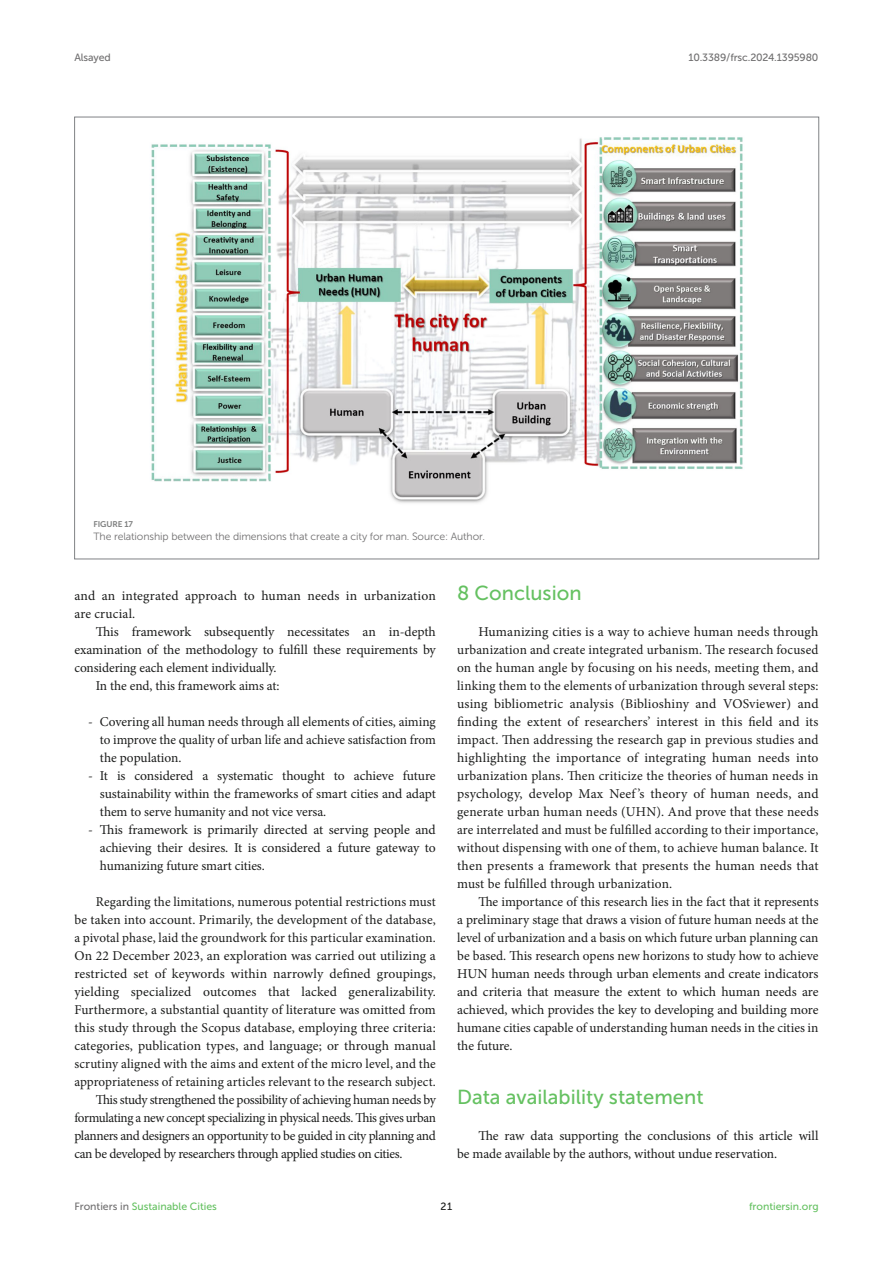
<style>
.page{position:relative;width:893px;height:1263px;background:#fff}
.page>*{position:absolute;margin:0;border:0;box-sizing:border-box;transform-origin:0 0}
.HEAD_1{font:20.25px "Museo Sans 500";color:#65c161}
.TEXT{font:13.5px/18px "Minion Pro";letter-spacing:-.005em;color:#1b1c1b;text-align:justify}
.TEXT_FLUSH{font:13.5px/18px "Minion Pro";letter-spacing:-.005em;color:#1b1c1b;text-align:justify}
.BL_MID{font:13.5px/18px "Minion Pro";letter-spacing:-.005em;color:#1b1c1b;text-align:justify}
.BL_BLW{font:13.5px/18px "Minion Pro";letter-spacing:-.005em;color:#1b1c1b;text-align:justify}
.BL_ABW{font:13.5px/18px "Minion Pro";color:#1b1c1b;text-align:justify}
.TEXT-2{font:13.5px/18px "Minion Pro";letter-spacing:.015em;color:#1b1c1b}
.FIG_LEG{font:10.5px "Museo Sans 300";letter-spacing:-.01em;color:#706f70}
.t1{font:10.5px "Museo Sans 500";color:#65c161}
.t2{font:10.5px "Museo Sans 500";letter-spacing:-.015em;color:#706f70}
.t3{font:10.5px "Museo Sans 500";color:#1b1c1b}
.FIG_HD{font:8.25px "Museo Sans 700";letter-spacing:-.01em;color:#7e7f7f}
.s1{color:#706f70}
</style>
<div class="page">
<img style="left:151px;top:137px;width:592px;height:366px">
<p class="t2" style="left:74px;top:51px;width:38px">Alsayed</p>
<p class="t2" style="left:688px;top:51px;width:132px">10.3389/frsc.2024.1395980</p>
<p class="FIG_HD" style="left:94px;top:519px;width:41px">FIGURE 17</p>
<p class="FIG_LEG" style="left:94px;top:531px;width:393px">The relationship between the dimensions that create a city for man. Source: Author.</p>
<p class="TEXT-2" style="left:74px;top:587px;width:363px">and an integrated approach to human needs in urbanization are crucial.</p>
<p class="TEXT" style="left:74px;top:623px;width:363px;text-indent:21px">This framework subsequently necessitates an in-depth examination of the methodology to fulfill these requirements by considering each element individually.</p>
<p class="TEXT" style="left:96px;top:677px;width:185px">In the end, this framework aims at:</p>
<p class="BL_ABW" style="left:100px;top:713px;width:337px;text-indent:-12px">- Covering all human needs through all elements of cities, aiming to improve the quality of urban life and achieve satisfaction from the population.</p>
<p class="BL_MID" style="left:100px;top:767px;width:337px;text-indent:-12px">- It is considered a systematic thought to achieve future sustainability within the frameworks of smart cities and adapt them to serve humanity and not vice versa.</p>
<p class="BL_BLW" style="left:100px;top:821px;width:337px;text-indent:-12px">- This framework is primarily directed at serving people and achieving their desires. It is considered a future gateway to humanizing future smart cities.</p>
<p class="TEXT" style="left:74px;top:893px;width:363px;text-indent:21px">Regarding the limitations, numerous potential restrictions must be taken into account. Primarily, the development of the database, a pivotal phase, laid the groundwork for this particular examination.<br>On 22 December 2023, an exploration was carried out utilizing a restricted set of keywords within narrowly defined groupings, yielding specialized outcomes that lacked generalizability.<br>Furthermore, a substantial quantity of literature was omitted from this study through the Scopus database, employing three criteria: categories, publication types, and language; or through manual scrutiny aligned with the aims and extent of the micro level, and the appropriateness of retaining articles relevant to the research subject.</p>
<p class="TEXT" style="left:74px;top:1091px;width:363px;text-indent:21px">This study strengthened the possibility of achieving human needs by formulating a new concept specializing in physical needs. This gives urban planners and designers an opportunity to be guided in city planning and can be developed by researchers through applied studies on cities.</p>
<p class="HEAD_1" style="left:457px;top:582px;width:126px">8 Conclusion</p>
<p class="TEXT_FLUSH" style="left:457px;top:623px;width:363px;text-indent:21px">Humanizing cities is a way to achieve human needs through urbanization and create integrated urbanism. The research focused on the human angle by focusing on his needs, meeting them, and linking them to the elements of urbanization through several steps: using bibliometric analysis (Biblioshiny and VOSviewer) and finding the extent of researchers’ interest in this field and its impact. Then addressing the research gap in previous studies and highlighting the importance of integrating human needs into urbanization plans. Then criticize the theories of human needs in psychology, develop Max Neef ’s theory of human needs, and generate urban human needs (UHN). And prove that these needs are interrelated and must be fulfilled according to their importance, without dispensing with one of them, to achieve human balance. It then presents a framework that presents the human needs that must be fulfilled through urbanization.</p>
<p class="TEXT" style="left:457px;top:893px;width:363px;text-indent:21px">The importance of this research lies in the fact that it represents a preliminary stage that draws a vision of future human needs at the level of urbanization and a basis on which future urban planning can be based. This research opens new horizons to study how to achieve HUN human needs through urban elements and create indicators and criteria that measure the extent to which human needs are achieved, which provides the key to developing and building more humane cities capable of understanding human needs in the cities in the future.</p>
<p class="HEAD_1" style="left:457px;top:1086px;width:248px">Data availability statement</p>
<p class="TEXT_FLUSH" style="left:457px;top:1127px;width:363px;text-indent:21px">The raw data supporting the conclusions of this article will be made available by the authors, without undue reservation.</p>
<p class="t1" style="left:74px;top:1200px;width:144px"><span class="s1">Frontiers in</span> Sustainable Cities</p>
<p class="t3" style="left:441px;top:1200px;width:13px">21</p>
<p class="t1" style="left:749px;top:1200px;width:71px">frontiersin.org</p>
</div>
